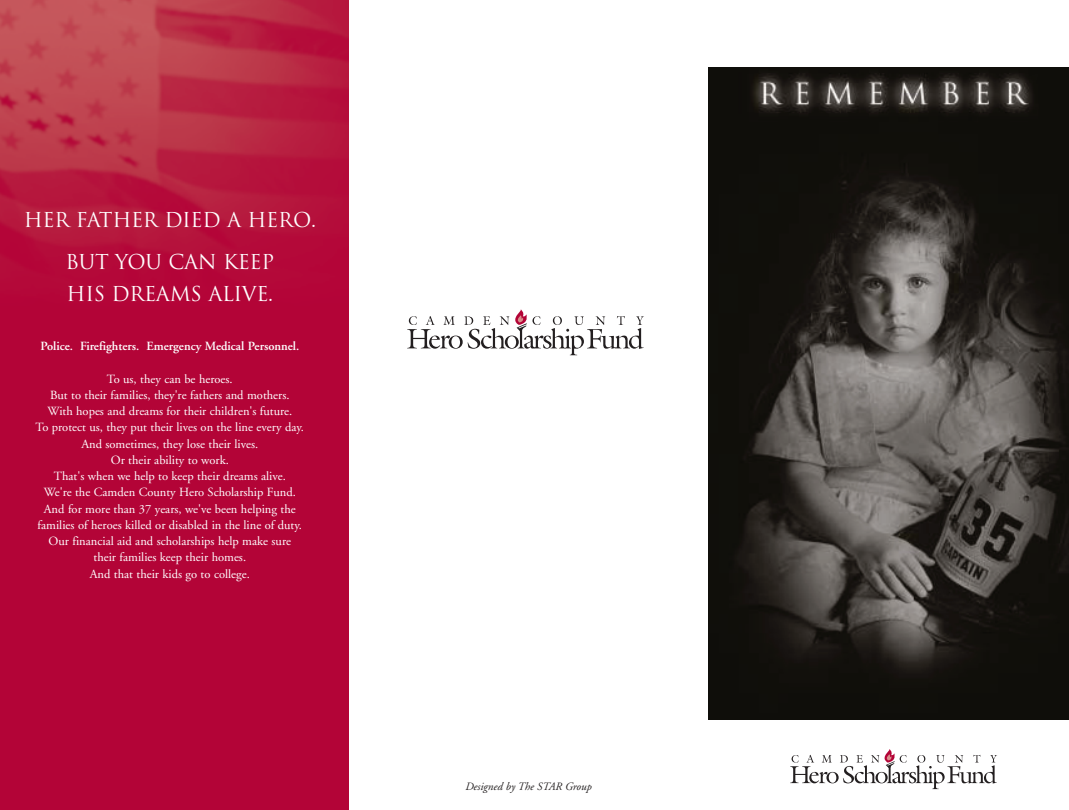
<style>
.page{position:relative;width:1069px;height:810px;background:#fff}
.page>*{position:absolute;margin:0;border:0;box-sizing:border-box;transform-origin:0 0}
.t1{font:20px/41.5px "Trajan";letter-spacing:-.02em;color:#fff;text-align:center}
.t2{font:12.5px/16.2px "Adobe Garamond";color:#fff;text-align:center}
.t3{font:600 12.5px "Adobe Garamond";color:#fff}
.t4{font:italic 11.25px "Adobe Garamond";color:#231f20}
</style>
<div class="page">
<img style="left:709px;top:68px;width:360px;height:652px">
<img style="left:0;top:0;width:349px;height:810px">
<svg style="left:790px;top:749px;width:207px;height:40px"></svg>
<svg style="left:407px;top:309px;width:237px;height:46px"></svg>
<h1 class="t1" style="left:24px;top:200px;width:294px">HER FATHER DIED A HERO.<br>BUT YOU CAN KEEP</h1>
<h1 class="t1" style="left:67px;top:274px;width:208px">HIS DREAMS ALIVE.</h1>
<p class="t3" style="left:40px;top:339px;width:260px">Police. Firefighters. Emergency Medical Personnel.</p>
<p class="t2" style="left:36px;top:371px;width:270px">To us, they can be heroes.<br>But to their families, they're fathers and mothers.<br>With hopes and dreams for their children's future.<br>To protect us, they put their lives on the line every day.<br>And sometimes, they lose their lives.<br>Or their ability to work.<br>That's when we help to keep their dreams alive.<br>We're the Camden County Hero Scholarship Fund.<br>And for more than 37 years, we've been helping the families of heroes killed or disabled in the line of duty.<br>Our financial aid and scholarships help make sure<br>their families keep their homes.<br>And that their kids go to college.</p>
<p class="t4" style="left:465px;top:781px;width:128px">Designed by The STAR Group</p>
</div>
